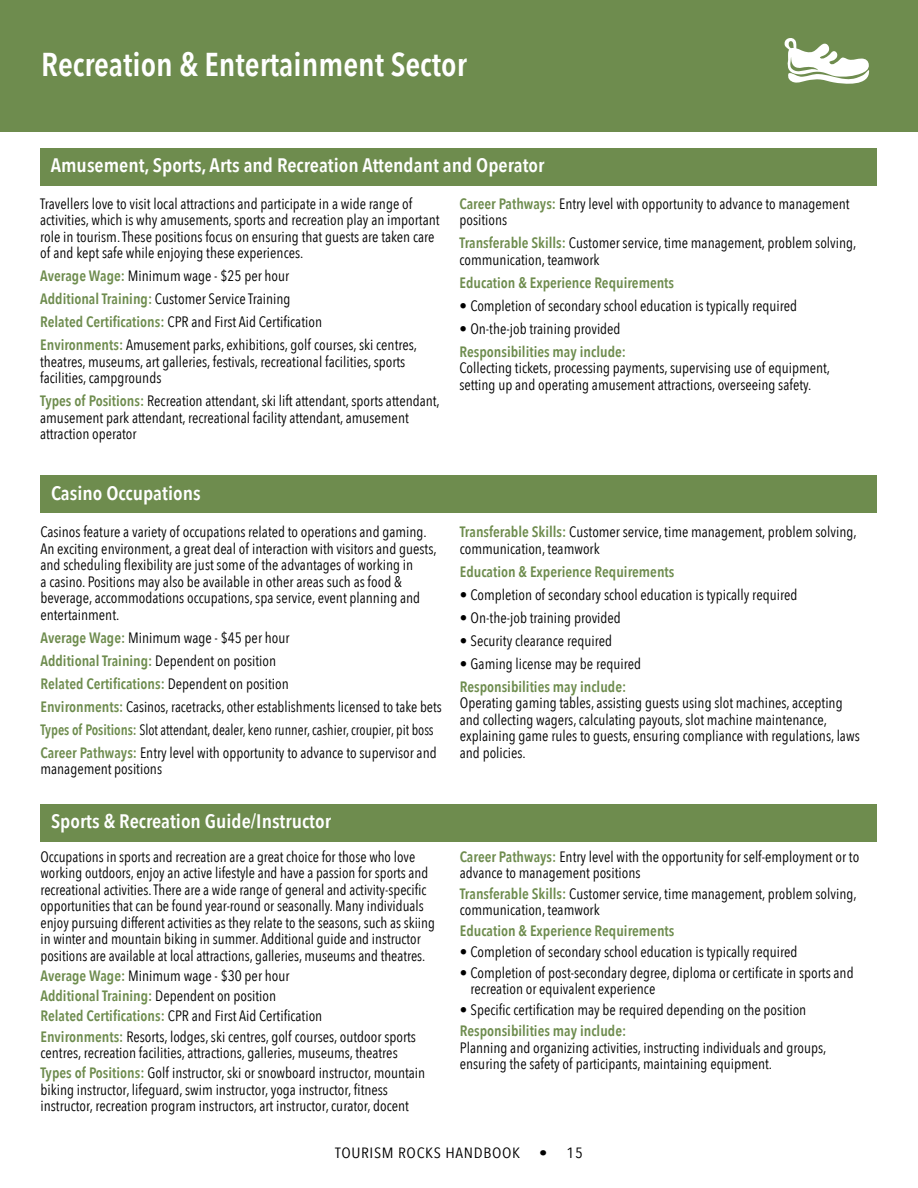
<style>
.page{position:relative;width:918px;height:1188px;background:#fff}
.page>*{position:absolute;margin:0;border:0;box-sizing:border-box;transform-origin:0 0}
.t1{font:600 33px "Avenir Next Condensed";color:#fff}
.t2{font:600 19.5px "Avenir Next Condensed";color:#fff;scale:1.05 1}
.t3{font:15px/16.5px "Avenir Next Condensed";color:#000}
.t4{font:600 15px "Avenir Next Condensed";color:#6e8c4e}
.t5{font:14.85px "Avenir Next Condensed";letter-spacing:.04em;color:#000;scale:1.11 1}
.s1{font-weight:600;color:#6e8c4e}
</style>
<div class="page">
<div style="left:40px;top:148px;width:837px;height:38px;background:#6e8c4e"></div>
<div style="left:0;top:0;width:918px;height:131px;background:#6e8c4e"></div>
<svg style="left:784px;top:38px;width:86px;height:46px"></svg>
<div style="left:40px;top:475px;width:838px;height:38px;background:#6e8c4e"></div>
<div style="left:40px;top:804px;width:838px;height:38px;background:#6e8c4e"></div>
<h1 class="t1" style="left:41px;top:36px;width:427px">Recreation &amp; Entertainment Sector</h1>
<h2 class="t2" style="left:51px;top:149px;width:472px">Amusement, Sports, Arts and Recreation Attendant and Operator</h2>
<p class="t3" style="left:40px;top:194px;width:401px">Travellers love to visit local attractions and participate in a wide range of activities, which is why amusements, sports and recreation play an important role in tourism. These positions focus on ensuring that guests are taken care of and kept safe while enjoying these experiences.</p>
<p class="t3" style="left:40px;top:264px;width:378px;line-height:23px"><span class="s1">Average Wage:</span> Minimum wage - $25 per hour<br><span class="s1">Additional Training:</span> Customer Service Training<br><span class="s1">Related Certifications:</span> CPR and First Aid Certification<br><span class="s1">Environments:</span> Amusement parks, exhibitions, golf courses, ski centres,</p>
<p class="t3" style="left:40px;top:352px;width:367px">theatres, museums, art galleries, festivals, recreational facilities, sports facilities, campgrounds</p>
<p class="t3" style="left:40px;top:392px;width:401px"><span class="s1">Types of Positions:</span> Recreation attendant, ski lift attendant, sports attendant, amusement park attendant, recreational facility attendant, amusement attraction operator</p>
<h2 class="t2" style="left:51px;top:476px;width:144px">Casino Occupations</h2>
<p class="t3" style="left:40px;top:523px;width:398px">Casinos feature a variety of occupations related to operations and gaming.<br>An exciting environment, a great deal of interaction with visitors and guests, and scheduling flexibility are just some of the advantages of working in<br>a casino. Positions may also be available in other areas such as food &amp; beverage, accommodations occupations, spa service, event planning and entertainment.</p>
<p class="t3" style="left:40px;top:626px;width:403px;line-height:23px"><span class="s1">Average Wage:</span> Minimum wage - $45 per hour<br><span class="s1">Additional Training:</span> Dependent on position<br><span class="s1">Related Certifications:</span> Dependent on position<br><span class="s1">Environments:</span> Casinos, racetracks, other establishments licensed to take bets <span class="s1">Types of Positions:</span> Slot attendant, dealer, keno runner, cashier, croupier, pit boss <span class="s1">Career Pathways:</span> Entry level with opportunity to advance to supervisor and</p>
<p class="t3" style="left:40px;top:760px;width:123px">management positions</p>
<h2 class="t2" style="left:51px;top:805px;width:268px">Sports &amp; Recreation Guide/Instructor</h2>
<p class="t3" style="left:40px;top:847px;width:396px">Occupations in sports and recreation are a great choice for those who love working outdoors, enjoy an active lifestyle and have a passion for sports and recreational activities.There are a wide range of general and activity-specific opportunities that can be found year-round or seasonally. Many individuals enjoy pursuing different activities as they relate to the seasons, such as skiing in winter and mountain biking in summer. Additional guide and instructor positions are available at local attractions, galleries, museums and theatres.</p>
<p class="t3" style="left:40px;top:965px;width:377px;line-height:20.2px"><span class="s1">Average Wage:</span> Minimum wage - $30 per hour<br><span class="s1">Additional Training:</span> Dependent on position<br><span class="s1">Related Certifications:</span> CPR and First Aid Certification<br><span class="s1">Environments:</span> Resorts, lodges, ski centres, golf courses, outdoor sports</p>
<p class="t3" style="left:40px;top:1042px;width:386px;line-height:20.2px">centres, recreation facilities, attractions, galleries, museums, theatres<br><span class="s1">Types of Positions:</span> Golf instructor, ski or snowboard instructor, mountain</p>
<p class="t3" style="left:40px;top:1081px;width:370px">biking instructor, lifeguard, swim instructor, yoga instructor, fitness instructor, recreation program instructors, art instructor, curator, docent</p>
<p class="t3" style="left:460px;top:194px;width:392px"><span class="s1">Career Pathways:</span> Entry level with opportunity to advance to management positions</p>
<p class="t3" style="left:460px;top:234px;width:398px"><span class="s1">Transferable Skills:</span> Customer service, time management, problem solving, communication, teamwork</p>
<p class="t4" style="left:460px;top:269px;width:216px">Education &amp; Experience Requirements</p>
<p class="t3" style="left:460px;top:296px;width:339px">• Completion of secondary school education is typically required</p>
<p class="t3" style="left:460px;top:319px;width:163px">• On-the-job training provided</p>
<p class="t4" style="left:460px;top:338px;width:168px">Responsibilities may include:</p>
<p class="t3" style="left:460px;top:359px;width:372px">Collecting tickets, processing payments, supervising use of equipment, setting up and operating amusement attractions, overseeing safety.</p>
<p class="t3" style="left:460px;top:523px;width:398px"><span class="s1">Transferable Skills:</span> Customer service, time management, problem solving, communication, teamwork</p>
<p class="t4" style="left:460px;top:559px;width:216px">Education &amp; Experience Requirements</p>
<p class="t3" style="left:460px;top:586px;width:339px">• Completion of secondary school education is typically required</p>
<p class="t3" style="left:460px;top:609px;width:163px">• On-the-job training provided</p>
<p class="t3" style="left:460px;top:632px;width:154px">• Security clearance required</p>
<p class="t3" style="left:460px;top:655px;width:183px">• Gaming license may be required</p>
<p class="t4" style="left:460px;top:674px;width:168px">Responsibilities may include:</p>
<p class="t3" style="left:460px;top:694px;width:401px">Operating gaming tables, assisting guests using slot machines, accepting and collecting wagers, calculating payouts, slot machine maintenance, explaining game rules to guests, ensuring compliance with regulations, laws and policies.</p>
<p class="t3" style="left:460px;top:847px;width:401px"><span class="s1">Career Pathways:</span> Entry level with the opportunity for self-employment or to advance to management positions</p>
<p class="t3" style="left:460px;top:885px;width:398px"><span class="s1">Transferable Skills:</span> Customer service, time management, problem solving, communication, teamwork</p>
<p class="t4" style="left:460px;top:918px;width:216px">Education &amp; Experience Requirements</p>
<p class="t3" style="left:460px;top:943px;width:339px">• Completion of secondary school education is typically required</p>
<p class="t3" style="left:471px;top:964px;width:385px;text-indent:-11px">• Completion of post-secondary degree, diploma or certificate in sports and recreation or equivalent experience</p>
<p class="t3" style="left:460px;top:1001px;width:348px">• Specific certification may be required depending on the position</p>
<p class="t4" style="left:460px;top:1018px;width:168px">Responsibilities may include:</p>
<p class="t3" style="left:460px;top:1038px;width:368px">Planning and organizing activities, instructing individuals and groups, ensuring the safety of participants, maintaining equipment.</p>
<p class="t5" style="left:335px;top:1140px;width:168px">TOURISM ROCKS HANDBOOK</p>
<p class="t5" style="left:539px;top:1140px;width:41px">• 15</p>
</div>
